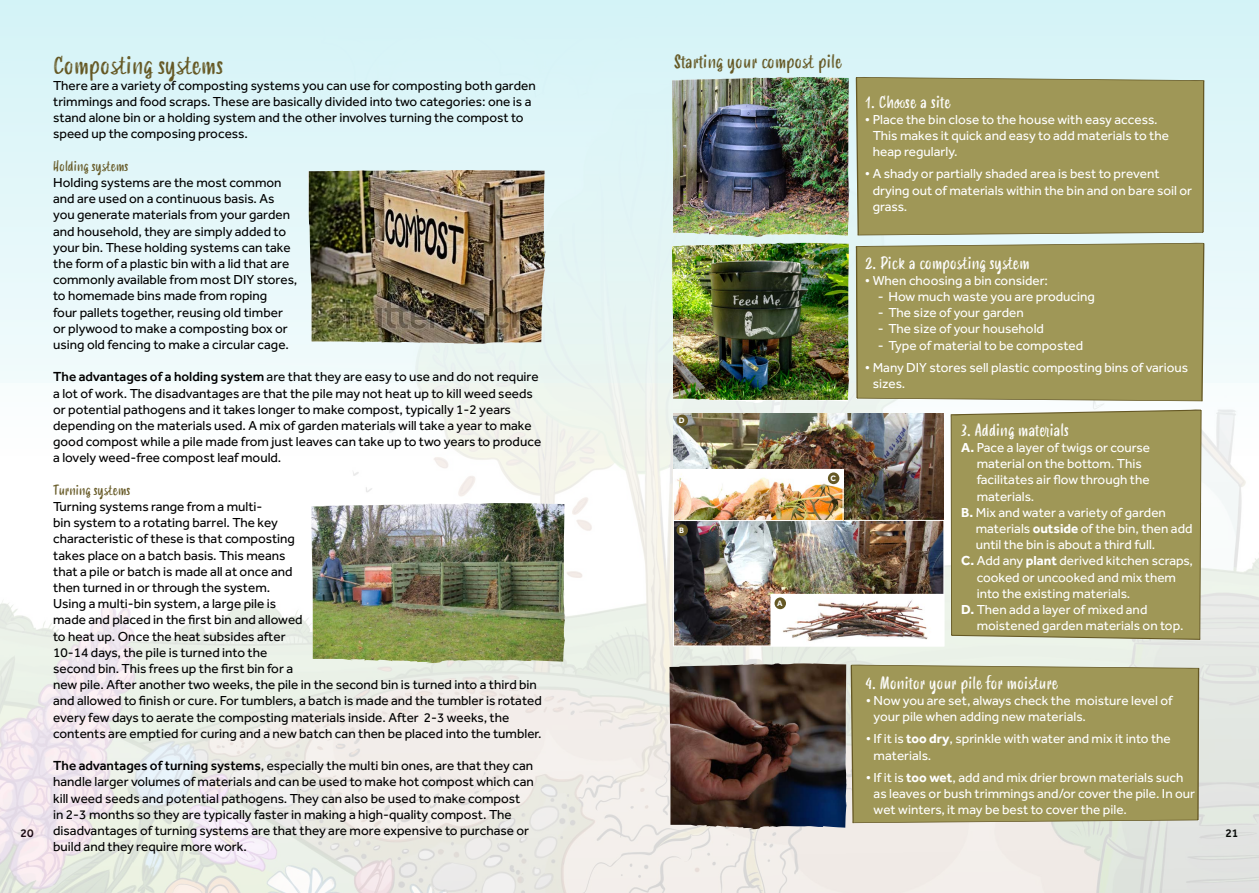
<style>
.page{position:relative;width:1259px;height:893px;background:#fff}
.page>*{position:absolute;margin:0;border:0;box-sizing:border-box;transform-origin:0 0}
.t1{font:24px "Smoothy";color:#655824}
.t2{font:18px "Smoothy";color:#655824}
.t3{font:16.5px "Smoothy";color:#fff}
.t4{font:13.5px/16.2px "Effra";color:#000}
.t5{font:13.5px/16.2px "Effra";color:#fff}
.t6{font:13.5px "Smoothy";color:#655824}
.t7{font:500 12px "Effra";color:#000}
.t8{font:700 8.1px "Effra";color:#fff}
.s1{font-weight:500}
.s2{font-weight:700}
</style>
<div class="page">
<img style="left:0;top:456px;width:1259px;height:437px">
<img style="left:669px;top:663px;width:177px;height:166px">
<div style="left:0;top:0;width:1259px;height:456px;background:linear-gradient(to bottom,#d3f3f8,#f7faf8)"></div>
<img style="left:673px;top:414px;width:270px;height:106px">
<div style="left:950px;top:409px;width:251px;height:231px;background:#9f9757"></div>
<img style="left:675px;top:522px;width:267px;height:122px">
<div style="left:673px;top:520px;width:271px;height:126px;border:1px solid #fff"></div>
<div style="left:771px;top:594px;width:173px;height:52px;background:#fff"></div>
<img style="left:780px;top:597px;width:148px;height:44px">
<img style="left:675px;top:471px;width:166px;height:48px">
<div style="left:673px;top:469px;width:170px;height:52px;border:1px solid #fff"></div>
<div style="left:774px;top:597px;width:12px;height:12px;background:#655824;border-radius:50%"></div>
<div style="left:676px;top:524px;width:12px;height:12px;background:#655824;border-radius:50%"></div>
<div style="left:828px;top:472px;width:11px;height:12px;background:#655824;border-radius:50%"></div>
<div style="left:676px;top:415px;width:12px;height:11px;background:#655824;border-radius:50%"></div>
<img style="left:309px;top:170px;width:236px;height:174px">
<img style="left:311px;top:503px;width:254px;height:160px">
<img style="left:672px;top:77px;width:177px;height:326px">
<img style="left:672px;top:243px;width:177px;height:157px">
<div style="left:855px;top:77px;width:349px;height:159px;background:#9f9757"></div>
<div style="left:850px;top:664px;width:349px;height:159px;background:#9f9757"></div>
<div style="left:855px;top:243px;width:349px;height:158px;background:#9f9757"></div>
<h2 class="t2" style="left:674px;top:49px;width:170px">Starting your compost pile</h2>
<h1 class="t1" style="left:53px;top:48px;width:172px">Composting systems</h1>
<p class="t4" style="left:53px;top:77px;width:484px">There are a variety of composting systems you can use for composting both garden trimmings and food scraps. These are basically divided into two categories: one is a stand alone bin or a holding system and the other involves turning the compost to speed up the composing process.</p>
<p class="t6" style="left:53px;top:156px;width:77px">Holding systems</p>
<p class="t4" style="left:53px;top:174px;width:246px">Holding systems are the most common and are used on a continuous basis. As you generate materials from your garden and household, they are simply added to your bin. These holding systems can take the form of a plastic bin with a lid that are commonly available from most DIY stores, to homemade bins made from roping<br>four pallets together, reusing old timber or plywood to make a composting box or using old fencing to make a circular cage.</p>
<p class="t4" style="left:53px;top:369px;width:489px"><span class="s1">The advantages of a holding system</span> are that they are easy to use and do not require a lot of work. The disadvantages are that the pile may not heat up to kill weed seeds or potential pathogens and it takes longer to make compost, typically 1-2 years depending on the materials used. A mix of garden materials will take a year to make good compost while a pile made from just leaves can take up to two years to produce a lovely weed-free compost leaf mould.</p>
<p class="t6" style="left:53px;top:480px;width:79px">Turning systems</p>
<p class="t4" style="left:53px;top:498px;width:490px">Turning systems range from a multi-<br>bin system to a rotating barrel. The key<br>characteristic of these is that composting<br>takes place on a batch basis. This means<br>that a pile or batch is made all at once and<br>then turned in or through the system.<br>Using a multi-bin system, a large pile is<br>made and placed in the first bin and allowed<br>to heat up. Once the heat subsides after<br>10-14 days, the pile is turned into the<br>second bin. This frees up the first bin for a<br>new pile. After another two weeks, the pile in the second bin is turned into a third bin and allowed to finish or cure. For tumblers, a batch is made and the tumbler is rotated every few days to aerate the composting materials inside. After 2-3 weeks, the contents are emptied for curing and a new batch can then be placed into the tumbler.</p>
<p class="t4" style="left:53px;top:757px;width:482px"><span class="s1">The advantages of turning systems</span>, especially the multi bin ones, are that they can handle larger volumes of materials and can be used to make hot compost which can kill weed seeds and potential pathogens. They can also be used to make compost in 2-3 months so they are typically faster in making a high-quality compost. The disadvantages of turning systems are that they are more expensive to purchase or build and they require more work.</p>
<p class="t3" style="left:865px;top:90px;width:87px">1. Choose a site</p>
<p class="t5" style="left:872px;top:111px;width:298px;text-indent:-8px">• Place the bin close to the house with easy access.<br>This makes it quick and easy to add materials to the heap regularly.</p>
<p class="t5" style="left:872px;top:166px;width:321px;text-indent:-8px">• A shady or partially shaded area is best to prevent drying out of materials within the bin and on bare soil or grass.</p>
<p class="t3" style="left:865px;top:251px;width:166px">2. Pick a composting system</p>
<p class="t5" style="left:865px;top:272px;width:185px">• When choosing a bin consider:</p>
<p class="t5" style="left:877px;top:288px;width:219px">- How much waste you are producing</p>
<p class="t5" style="left:877px;top:304px;width:147px">- The size of your garden</p>
<p class="t5" style="left:877px;top:321px;width:168px">- The size of your household</p>
<p class="t5" style="left:877px;top:337px;width:207px">- Type of material to be composted</p>
<p class="t5" style="left:872px;top:359px;width:317px;text-indent:-8px">• Many DIY stores sell plastic composting bins of various sizes.</p>
<p class="t3" style="left:961px;top:418px;width:109px">3. Adding materials</p>
<p class="t5" style="left:961px;top:439px;width:190px"><span class="s2">A.</span> Pace a layer of twigs or course</p>
<p class="t5" style="left:976px;top:455px;width:167px">material on the bottom. This</p>
<p class="t5" style="left:976px;top:472px;width:174px">facilitates air flow through the</p>
<p class="t5" style="left:976px;top:488px;width:59px">materials.</p>
<p class="t5" style="left:961px;top:504px;width:206px"><span class="s2">B.</span> Mix and water a variety of garden</p>
<p class="t5" style="left:975px;top:520px;width:218px">materials <span class="s2">outside</span> of the bin, then add</p>
<p class="t5" style="left:975px;top:536px;width:181px">until the bin is about a third full.</p>
<p class="t5" style="left:961px;top:553px;width:233px"><span class="s2">C.</span> Add any <span class="s2">plant</span> derived kitchen scraps,</p>
<p class="t5" style="left:976px;top:569px;width:201px">cooked or uncooked and mix them</p>
<p class="t5" style="left:976px;top:585px;width:155px">into the existing materials.</p>
<p class="t5" style="left:961px;top:601px;width:188px"><span class="s2">D.</span> Then add a layer of mixed and</p>
<p class="t5" style="left:976px;top:617px;width:208px">moistened garden materials on top.</p>
<p class="t8" style="left:679px;top:415px;width:7px">D</p>
<p class="t8" style="left:830px;top:473px;width:7px">C</p>
<p class="t8" style="left:679px;top:525px;width:6px">B</p>
<p class="t8" style="left:777px;top:598px;width:7px">A</p>
<p class="t3" style="left:866px;top:671px;width:194px">4. Monitor your pile for moisture</p>
<p class="t5" style="left:873px;top:692px;width:300px;text-indent:-8px">• Now you are set, always check the moisture level of your pile when adding new materials.</p>
<p class="t5" style="left:873px;top:731px;width:299px;text-indent:-8px">• If it is <span class="s2">too dry</span>, sprinkle with water and mix it into the materials.</p>
<p class="t5" style="left:873px;top:769px;width:323px;text-indent:-8px">• If it is <span class="s2">too wet</span>, add and mix drier brown materials such as leaves or bush trimmings and/or cover the pile. In our wet winters, it may be best to cover the pile.</p>
<p class="t7" style="left:20px;top:826px;width:15px">20</p>
<p class="t7" style="left:1225px;top:826px;width:15px">21</p>
</div>
